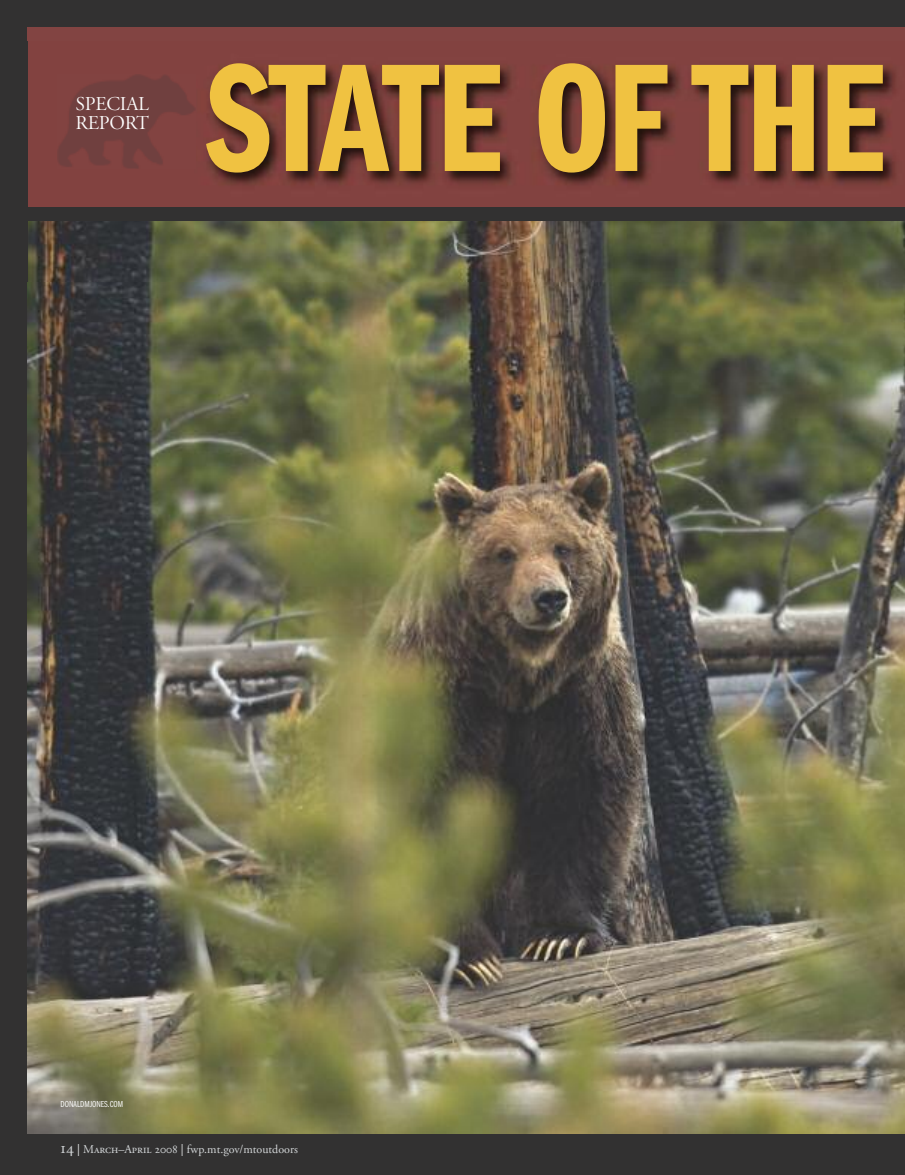
<style>
.page{position:relative;width:905px;height:1175px;background:#fff}
.page>*{position:absolute;margin:0;border:0;box-sizing:border-box;transform-origin:0 0}
.t1{font:159px "Franklin Gothic Demi Cmpr";letter-spacing:-.015em;color:#f0c241}
.t2{font:19.5px/19.5px "Adobe Garamond Titling";letter-spacing:-.01em;color:#fff}
.t3{font:12px "Adobe Garamond";color:#d3d6d8}
.t4{font:9px "Franklin Gothic Book Cmpr";color:#fff}
.s1{font-family:"Adobe Garamond Regular SC";font-size:16.5px}
.s2{font-family:"Adobe Garamond Regular SC";color:#f2f3f3}
.s3{font-family:"Adobe Garamond Regular SC"}
</style>
<div class="page">
<img style="left:27px;top:281px;width:877px;height:853px">
<div style="left:21px;top:25px;width:883px;height:185px;background:#824442"></div>
<div style="left:0;top:1134px;width:904px;height:40px;background:#323131"></div>
<div style="left:0;top:0;width:904px;height:27px;background:#323131"></div>
<div style="left:0;top:0;width:27px;height:1174px;background:#323131"></div>
<img style="left:27px;top:41px;width:877px;height:240px">
<img style="left:57px;top:74px;width:138px;height:95px">
<h2 class="t2" style="left:75px;top:93px;width:75px">SPECIAL<br>REPORT</h2>
<h1 class="t1" style="left:206px;top:65px;width:680px">STATE OF THE</h1>
<p class="t4" style="left:61px;top:1101px;width:64px">DONALDMJONES.COM</p>
<p class="t3" style="left:61px;top:1144px;width:239px"><span class="s1">14</span> <span class="s2">|</span> <span class="s3">March–April 2008</span> <span class="s2">|</span> fwp.mt.gov/mtoutdoors</p>
</div>
